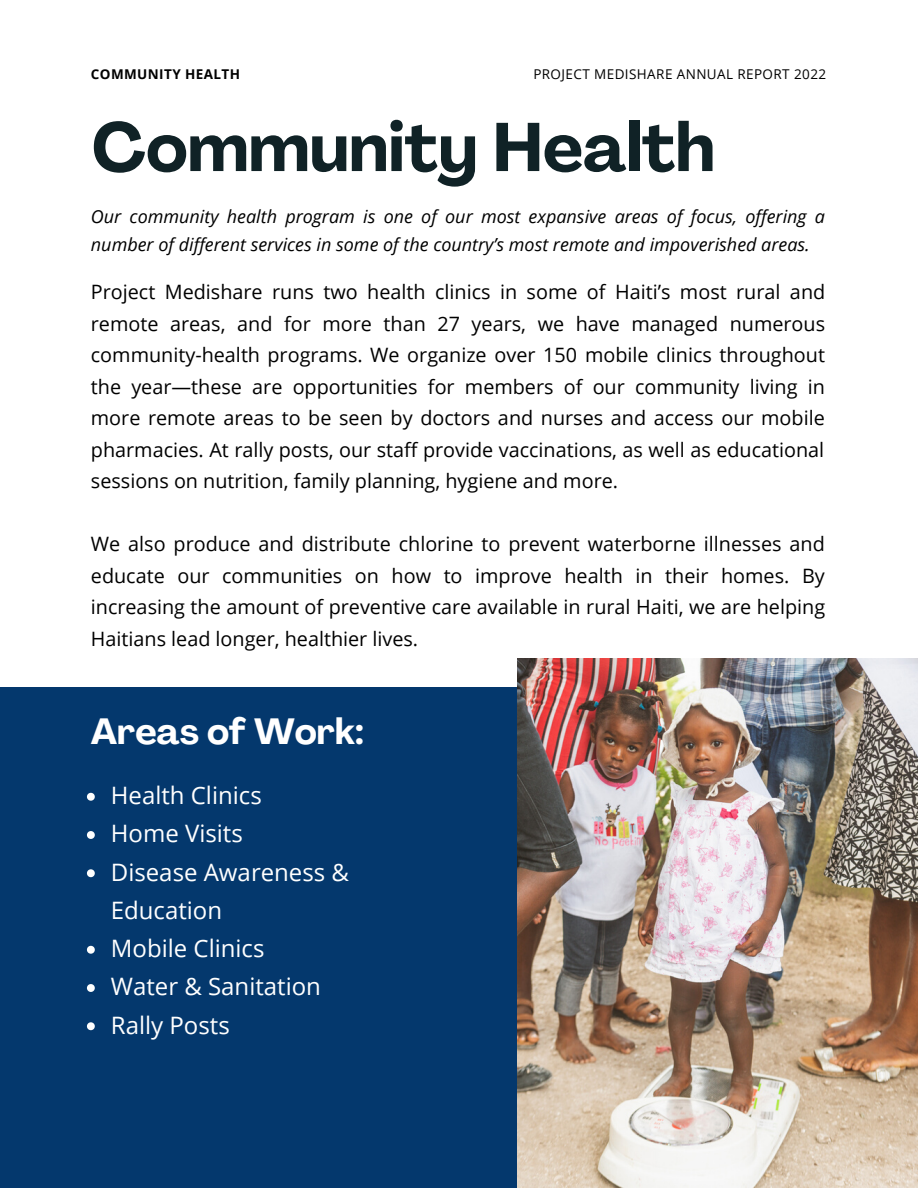
<style>
.page{position:relative;width:918px;height:1188px;background:#fff}
.page>*{position:absolute;margin:0;border:0;box-sizing:border-box;transform-origin:0 0}
.t1{font:700 67.8px "Agrandir";color:#102226}
.t2{font:700 36px "Agrandir";color:#fff}
.t3{font:24px/38.2px "Open Sans";color:#fff}
.t4{font:19.8px/31.5px "Open Sans";color:#000;text-align:justify}
.t5{font:italic 18px/28.2px "Open Sans";color:#000}
.t6{font:13.5px "Open Sans";letter-spacing:.03em;color:#000}
.t7{font:700 13.5px "Open Sans";letter-spacing:.03em;color:#000}
</style>
<div class="page">
<div style="left:0;top:687px;width:918px;height:501px;background:#04386d"></div>
<img style="left:517px;top:658px;width:401px;height:530px">
<svg style="left:87px;top:793px;width:8px;height:8px"></svg>
<svg style="left:87px;top:831px;width:8px;height:8px"></svg>
<svg style="left:87px;top:869px;width:8px;height:8px"></svg>
<svg style="left:87px;top:946px;width:8px;height:8px"></svg>
<svg style="left:87px;top:984px;width:8px;height:8px"></svg>
<svg style="left:87px;top:1022px;width:8px;height:8px"></svg>
<p class="t7" style="left:91px;top:65px;width:151px">COMMUNITY HEALTH</p>
<p class="t6" style="left:533px;top:65px;width:294px">PROJECT MEDISHARE ANNUAL REPORT 2022</p>
<h1 class="t1" style="left:92px;top:120px;width:625px">Community Health</h1>
<p class="t5" style="left:91px;top:202px;width:736px">Our community health program is one of our most expansive areas of focus, offering a number of different services in some of the country’s most remote and impoverished areas.</p>
<p class="t4" style="left:91px;top:276px;width:736px">Project Medishare runs two health clinics in some of Haiti’s most rural and remote areas, and for more than 27 years, we have managed numerous community-health programs. We organize over 150 mobile clinics throughout the year—these are opportunities for members of our community living in more remote areas to be seen by doctors and nurses and access our mobile pharmacies. At rally posts, our staff provide vaccinations, as well as educational sessions on nutrition, family planning, hygiene and more.</p>
<p class="t4" style="left:91px;top:528px;width:736px">We also produce and distribute chlorine to prevent waterborne illnesses and educate our communities on how to improve health in their homes. By increasing the amount of preventive care available in rural Haiti, we are helping Haitians lead longer, healthier lives.</p>
<h2 class="t2" style="left:91px;top:717px;width:274px">Areas of Work:</h2>
<p class="t3" style="left:111px;top:776px;width:240px">Health Clinics<br>Home Visits<br>Disease Awareness &amp;<br>Education<br>Mobile Clinics<br>Water &amp; Sanitation<br>Rally Posts</p>
</div>
